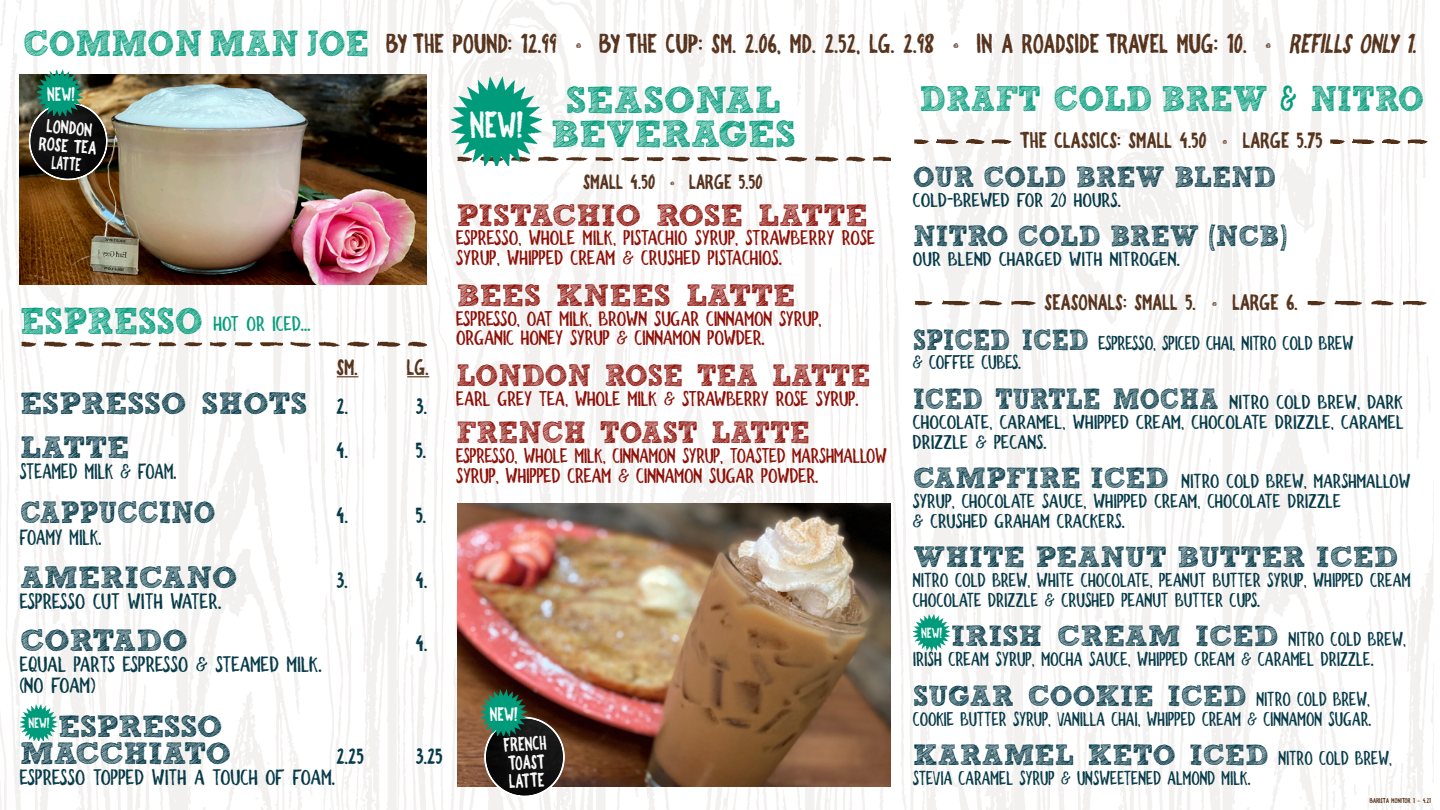
<style>
.page{position:relative;width:1440px;height:810px;background:#fff}
.page>*{position:absolute;margin:0;border:0;box-sizing:border-box;transform-origin:0 0}
.t1{font:700 37.69px "freeversion Sketch Block";color:#009b7a}
.t2{font:700 36.88px "Bite Chalk";color:#fff;scale:.9 1}
.t3{font:700 35.5px "freeversion Sketch Block";color:#009b7a;scale:.88 1}
.t4{font:700 30.62px "freeversion Sketch Block";color:#003644}
.t5{font:700 30.62px "freeversion Sketch Block";color:#8b0a02;scale:.9 1}
.t6{font:700 30.62px "freeversion Sketch Block";color:#8b0a02}
.t7{font:700 30.62px "freeversion Sketch Block";color:#003644;scale:.86 1}
.t8{font:700 29.06px "freeversion Sketch Block";color:#003644;scale:.96 1}
.t9{font:700 29.06px "freeversion Sketch Block";color:#003644}
.t10{font:700 29.06px "freeversion Sketch Block";color:#003644;scale:.91 1}
.t11{font:700 26.69px "Bite Chalk";color:#532f18;scale:.95 1}
.t12{font:22px "Bite Chalk Normal";color:#003644}
.t13{font:700 22px "Bite Chalk";color:#532f18}
.t14{font:22px "Bite Chalk Normal";color:#003644;scale:.91 1}
.t15{font:700 22px "Bite Chalk";color:#003644}
.t16{font:20.88px/19.8px "Bite Chalk Normal";letter-spacing:-.01em;color:#8b0a02}
.t17{font:20.88px/19.8px "Bite Chalk Normal";letter-spacing:-.01em;color:#8b0a02;scale:.96 1}
.t18{font:20.88px "Bite Chalk Normal";color:#009b7a}
.t19{font:700 20.38px "Bite Chalk";color:#532f18}
.t20{font:19.88px/19.8px "Bite Chalk Normal";color:#003644;scale:.95 1}
.t21{font:19.88px/19.8px "Bite Chalk Normal";color:#003644;text-align:justify;scale:1.05 1}
.t22{font:19.88px/19.8px "Bite Chalk Normal";color:#003644}
.t23{font:19.88px "Bite Chalk Normal";color:#003644;scale:.92 1}
.t24{font:700 19.44px "Bite Chalk";color:#fff;scale:.9 1}
.t25{font:700 19.12px "Bite Chalk";color:#fff;scale:.9 1}
.t26{font:700 18.38px "Bite Chalk";color:#fff}
.t27{font:700 18.38px "Bite Chalk";color:#fff;scale:.8 1}
.t28{font:700 14.38px "Bite Chalk";color:#fff;scale:.9 1}
.t29{font:700 6.88px "Bite Chalk";color:#532f18}
.s1{font-family:"freeversion Sketch Block";font-size:36.19px;color:#009b7a}
.s2{font-family:"Cabin Sketch"}
.s3{font-style:italic}
.s4{font-family:"freeversion Sketch Block";font-weight:700;font-size:37.38px}
.s5{font-family:"Bite Chalk";font-size:22px}
.s6{font-family:"Bite Chalk"}
.s7{font-family:"freeversion Sketch Block";font-weight:700;font-size:29.06px}
.s8{font-family:"Bite Chalk Normal";font-weight:400;font-size:19.88px}
</style>
<div class="page">
<img style="left:0;top:1px;width:1434px;height:809px">
<img style="left:457px;top:503px;width:433px;height:283px">
<img style="left:913px;top:613px;width:38px;height:37px">
<svg style="left:337px;top:376px;width:21px;height:1px"></svg>
<svg style="left:407px;top:376px;width:22px;height:1px"></svg>
<img style="left:20px;top:703px;width:38px;height:38px">
<img style="left:20px;top:336px;width:406px;height:15px">
<img style="left:457px;top:154px;width:433px;height:16px">
<img style="left:451px;top:74px;width:93px;height:92px">
<img style="left:483px;top:718px;width:83px;height:81px">
<svg style="left:484px;top:716px;width:81px;height:82px;background:#3d3835"></svg>
<img style="left:480px;top:688px;width:48px;height:48px">
<img style="left:20px;top:74px;width:407px;height:211px">
<svg style="left:29px;top:102px;width:79px;height:78px;background:#2f2a24"></svg>
<img style="left:37px;top:68px;width:49px;height:48px">
<img style="left:913px;top:133px;width:101px;height:14px">
<img style="left:1329px;top:133px;width:101px;height:14px">
<img style="left:913px;top:294px;width:126px;height:14px">
<img style="left:1306px;top:294px;width:124px;height:14px">
<p class="t11" style="left:23px;top:29px;width:1474px"><span class="s1">COMMON MAN JOE</span> BY THE POUND: 12.99 <span class="s2">•</span> BY THE CUP: SM. 2.06, MD. 2.52, LG. 2.98 <span class="s2">•</span> IN A ROADSIDE TRAVEL MUG: 10. <span class="s2">•</span> <span class="s3">Refills ONLY 1.</span></p>
<p class="t25" style="left:48px;top:84px;width:32px">NEW!</p>
<p class="t26" style="left:48px;top:116px;width:47px;rotate:5deg">LONDON</p>
<p class="t26" style="left:40px;top:133px;width:59px;rotate:5deg">ROSE TEA</p>
<p class="t27" style="left:53px;top:152px;width:38px;rotate:5deg">LATTE</p>
<p class="t18" style="left:20px;top:313px;width:292px"><span class="s4">ESPRESSO</span> HOT OR ICED...</p>
<p class="t13" style="left:337px;top:355px;width:94px">SM. LG.</p>
<p class="t4" style="left:20px;top:392px;width:330px">ESPRESSO SHOTS <span class="s5">2.</span></p>
<p class="t15" style="left:416px;top:394px;width:13px">3.</p>
<p class="t4" style="left:20px;top:436px;width:111px">LATTE</p>
<p class="t15" style="left:337px;top:438px;width:13px">4.</p>
<p class="t15" style="left:416px;top:438px;width:12px">5.</p>
<p class="t14" style="left:20px;top:460px;width:174px">STEAMED MILK &amp; FOAM.</p>
<p class="t7" style="left:20px;top:500px;width:229px">CAPPUCCINO</p>
<p class="t15" style="left:337px;top:503px;width:13px">4.</p>
<p class="t15" style="left:416px;top:503px;width:12px">5.</p>
<p class="t14" style="left:20px;top:526px;width:91px">FOAMY MILK.</p>
<p class="t4" style="left:20px;top:566px;width:219px">AMERICANO</p>
<p class="t15" style="left:337px;top:569px;width:13px">3.</p>
<p class="t15" style="left:416px;top:569px;width:13px">4.</p>
<p class="t12" style="left:20px;top:590px;width:203px">ESPRESSO CUT WITH WATER.</p>
<p class="t4" style="left:20px;top:629px;width:169px">CORTADO</p>
<p class="t15" style="left:416px;top:631px;width:13px">4.</p>
<p class="t12" style="left:20px;top:653px;width:304px">EQUAL PARTS ESPRESSO &amp; STEAMED MILK.</p>
<p class="t12" style="left:20px;top:674px;width:77px">(NO FOAM)</p>
<p class="t4" style="left:58px;top:715px;width:165px">ESPRESSO</p>
<p class="t4" style="left:20px;top:742px;width:212px">MACCHIATO</p>
<p class="t15" style="left:337px;top:745px;width:29px">2.25</p>
<p class="t15" style="left:416px;top:745px;width:29px">3.25</p>
<p class="t12" style="left:20px;top:766px;width:317px">ESPRESSO TOPPED WITH A TOUCH OF FOAM.</p>
<p class="t28" style="left:29px;top:715px;width:25px">NEW!</p>
<p class="t1" style="left:566px;top:86px;width:216px">SEASONAL</p>
<p class="t1" style="left:551px;top:120px;width:247px">BEVERAGES</p>
<p class="t19" style="left:584px;top:170px;width:181px">SMALL 4.50 <span class="s2">•</span> LARGE 5.50</p>
<p class="t6" style="left:457px;top:204px;width:413px">PISTACHIO ROSE LATTE</p>
<p class="t16" style="left:457px;top:229px;width:421px">ESPRESSO, WHOLE MILK, PISTACHIO SYRUP, STRAWBERRY ROSE<br>SYRUP, WHIPPED CREAM &amp; CRUSHED PISTACHIOS.</p>
<p class="t6" style="left:457px;top:284px;width:340px">BEES KNEES LATTE</p>
<p class="t16" style="left:457px;top:309px;width:367px">ESPRESSO, OAT MILK, BROWN SUGAR CINNAMON SYRUP,</p>
<p class="t16" style="left:457px;top:329px;width:310px">ORGANIC HONEY SYRUP &amp; CINNAMON POWDER.</p>
<p class="t5" style="left:457px;top:364px;width:461px">LONDON ROSE TEA LATTE</p>
<p class="t16" style="left:457px;top:389px;width:404px">EARL GREY TEA, WHOLE MILK &amp; STRAWBERRY ROSE SYRUP.</p>
<p class="t5" style="left:457px;top:421px;width:394px">FRENCH TOAST LATTE</p>
<p class="t17" style="left:457px;top:446px;width:450px">ESPRESSO, WHOLE MILK, CINNAMON SYRUP, TOASTED MARSHMALLOW<br>SYRUP, WHIPPED CREAM &amp; CINNAMON SUGAR POWDER.</p>
<p class="t2" style="left:470px;top:104px;width:61px">NEW!</p>
<p class="t25" style="left:490px;top:704px;width:32px">NEW!</p>
<p class="t24" style="left:503px;top:734px;width:49px;rotate:-3deg">FRENCH</p>
<p class="t24" style="left:508px;top:753px;width:42px;rotate:-3deg">TOAST</p>
<p class="t24" style="left:509px;top:771px;width:41px;rotate:-3deg">LATTE</p>
<p class="t3" style="left:919px;top:86px;width:575px">DRAFT COLD BREW <span class="s6">&amp;</span> NITRO</p>
<p class="t13" style="left:1020px;top:128px;width:304px">THE CLASSICS: SMALL 4.50 <span class="s2">•</span> LARGE 5.75</p>
<p class="t10" style="left:913px;top:166px;width:400px">OUR COLD BREW BLEND</p>
<p class="t21" style="left:913px;top:190px;width:200px">COLD-BREWED FOR 20 HOURS.</p>
<p class="t10" style="left:913px;top:225px;width:412px">NITRO COLD BREW <span class="s2">(</span>NCB<span class="s2">)</span></p>
<p class="t21" style="left:913px;top:250px;width:256px">OUR BLEND CHARGED WITH NITROGEN.</p>
<p class="t13" style="left:1045px;top:290px;width:255px">SEASONALS: SMALL 5. <span class="s2">•</span> LARGE 6.</p>
<p class="t20" style="left:913px;top:333px;width:465px"><span class="s7">SPICED ICED</span> ESPRESSO, SPICED CHAI, NITRO COLD BREW</p>
<p class="t20" style="left:913px;top:353px;width:115px">&amp; COFFEE CUBES.</p>
<p class="t21" style="left:913px;top:392px;width:469px"><span class="s7">ICED TURTLE MOCHA</span> NITRO COLD BREW, DARK CHOCOLATE, CARAMEL, WHIPPED CREAM, CHOCOLATE DRIZZLE, CARAMEL DRIZZLE &amp; PECANS.</p>
<p class="t22" style="left:913px;top:472px;width:499px"><span class="s7">CAMPFIRE ICED</span> NITRO COLD BREW, MARSHMALLOW<br>SYRUP, CHOCOLATE SAUCE, WHIPPED CREAM, CHOCOLATE DRIZZLE</p>
<p class="t22" style="left:913px;top:511px;width:214px">&amp; CRUSHED GRAHAM CRACKERS.</p>
<p class="t9" style="left:913px;top:546px;width:487px">WHITE PEANUT BUTTER ICED</p>
<p class="t20" style="left:913px;top:571px;width:525px">NITRO COLD BREW, WHITE CHOCOLATE, PEANUT BUTTER SYRUP, WHIPPED CREAM<br>CHOCOLATE DRIZZLE &amp; CRUSHED PEANUT BUTTER CUPS.</p>
<p class="t9" style="left:951px;top:626px;width:457px">IRISH CREAM ICED <span class="s8">NITRO COLD BREW,</span></p>
<p class="t20" style="left:913px;top:650px;width:487px">IRISH CREAM SYRUP, MOCHA SAUCE, WHIPPED CREAM &amp; CARAMEL DRIZZLE.</p>
<p class="t8" style="left:913px;top:685px;width:478px">SUGAR COOKIE ICED <span class="s8">NITRO COLD BREW,</span></p>
<p class="t23" style="left:913px;top:709px;width:500px">COOKIE BUTTER SYRUP, VANILLA CHAI, WHIPPED CREAM &amp; CINNAMON SUGAR.</p>
<p class="t8" style="left:913px;top:744px;width:501px">KARAMEL KETO ICED <span class="s8">NITRO COLD BREW,</span></p>
<p class="t23" style="left:913px;top:768px;width:369px">STEVIA CARAMEL SYRUP &amp; UNSWEETENED ALMOND MILK.</p>
<p class="t28" style="left:921px;top:625px;width:25px">NEW!</p>
<p class="t29" style="left:1370px;top:797px;width:63px">BARISTA MONITOR 1 <span class="s2">–</span> 4.21</p>
</div>
